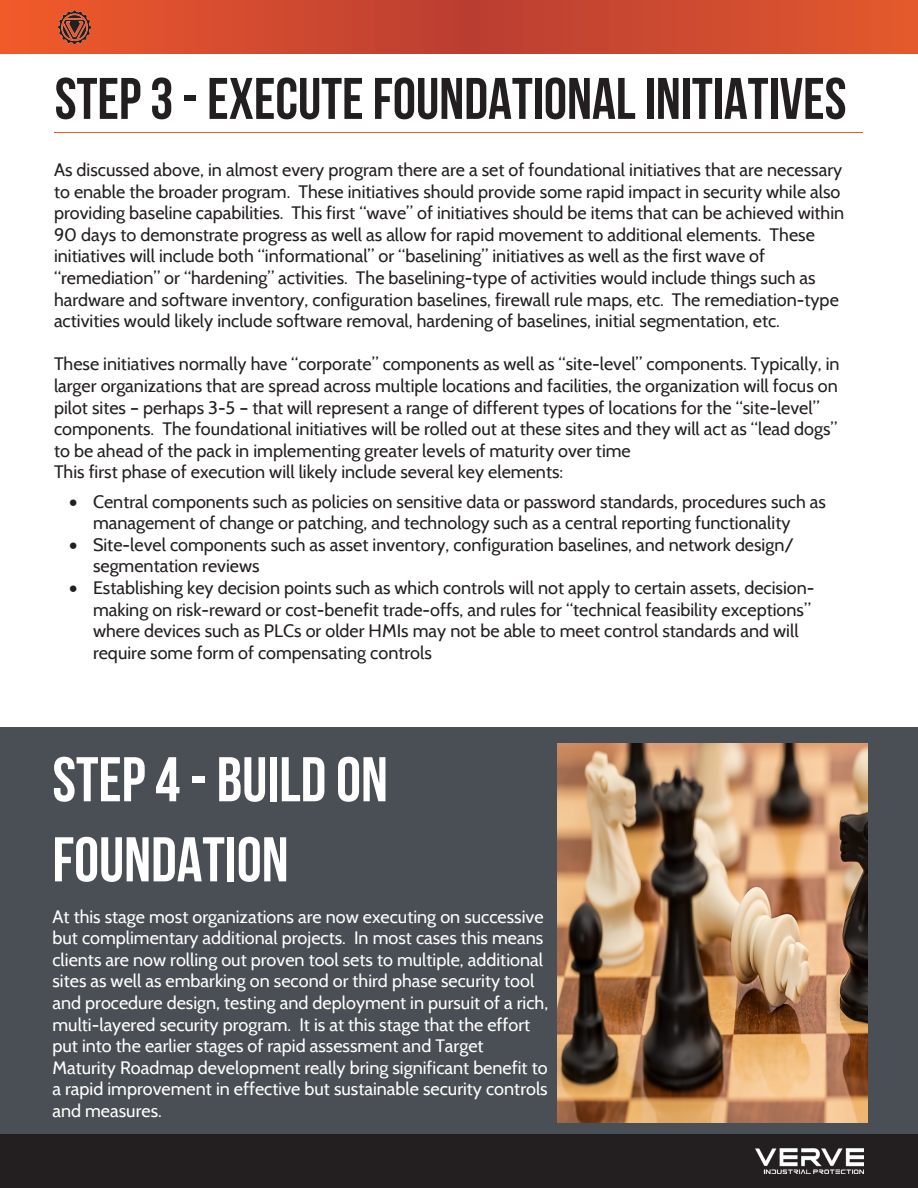
<style>
.page{position:relative;width:918px;height:1188px;background:#fff}
.page>*{position:absolute;margin:0;border:0;box-sizing:border-box;transform-origin:0 0}
.t1{font:700 63px/80.1px "Bebas Neue";color:#fff}
.t2{font:700 58.5px "Bebas Neue";color:#231f20}
.t3{font:18px/21.6px "Cabin";color:#231f20}
.t4{font:18px/21.6px "Cabin";color:#fff}
</style>
<div class="page">
<svg style="left:1px;top:1px;width:916px;height:52px;background:#d14b2f"></svg>
<div style="left:1px;top:1135px;width:916px;height:52px;background:#231f20"></div>
<div style="left:0;top:1134px;width:918px;height:54px;border:2px solid #231f20"></div>
<img style="left:755px;top:1149px;width:108px;height:24px">
<hr style="left:55px;top:133px;width:808px;height:1px;background:#f15b2a">
<img style="left:58px;top:11px;width:32px;height:32px">
<div style="left:0;top:727px;width:917px;height:407px;background:#494f54"></div>
<img style="left:558px;top:743px;width:309px;height:380px">
<p class="t2" style="left:55px;top:67px;width:793px">STEP 3 - EXECUTE FOUNDATIONAL INITIATIVES</p>
<p class="t3" style="left:54px;top:159px;width:792px">As discussed above, in almost every program there are a set of foundational initiatives that are necessary to enable the broader program. These initiatives should provide some rapid impact in security while also providing baseline capabilities. This first “wave” of initiatives should be items that can be achieved within 90 days to demonstrate progress as well as allow for rapid movement to additional elements. These initiatives will include both “informational” or “baselining” initiatives as well as the first wave of “remediation” or “hardening” activities. The baselining-type of activities would include things such as hardware and software inventory, configuration baselines, firewall rule maps, etc. The remediation-type activities would likely include software removal, hardening of baselines, initial segmentation, etc.</p>
<p class="t3" style="left:54px;top:353px;width:787px">These initiatives normally have “corporate” components as well as “site-level” components. Typically, in larger organizations that are spread across multiple locations and facilities, the organization will focus on pilot sites – perhaps 3-5 – that will represent a range of different types of locations for the “site-level” components. The foundational initiatives will be rolled out at these sites and they will act as “lead dogs” to be ahead of the pack in implementing greater levels of maturity over time<br>This first phase of execution will likely include several key elements:</p>
<p class="t3" style="left:93px;top:490px;width:734px;text-indent:-24px">• Central components such as policies on sensitive data or password standards, procedures such as management of change or patching, and technology such as a central reporting functionality</p>
<p class="t3" style="left:93px;top:534px;width:703px;text-indent:-24px">• Site-level components such as asset inventory, configuration baselines, and network design/ segmentation reviews</p>
<p class="t3" style="left:93px;top:577px;width:723px;text-indent:-24px">• Establishing key decision points such as which controls will not apply to certain assets, decision&shy;making on risk-reward or cost-benefit trade-offs, and rules for “technical feasibility exceptions” where devices such as PLCs or older HMIs may not be able to meet control standards and will require some form of compensating controls</p>
<p class="t1" style="left:52px;top:739px;width:337px">STEP 4 - BUILD ON<br>FOUNDATION</p>
<p class="t4" style="left:52px;top:905px;width:497px">At this stage most organizations are now executing on successive but complimentary additional projects. In most cases this means clients are now rolling out proven tool sets to multiple, additional sites as well as embarking on second or third phase security tool and procedure design, testing and deployment in pursuit of a rich, multi-layered security program. It is at this stage that the effort put into the earlier stages of rapid assessment and Target Maturity Roadmap development really bring significant benefit to a rapid improvement in effective but sustainable security controls and measures.</p>
</div>
